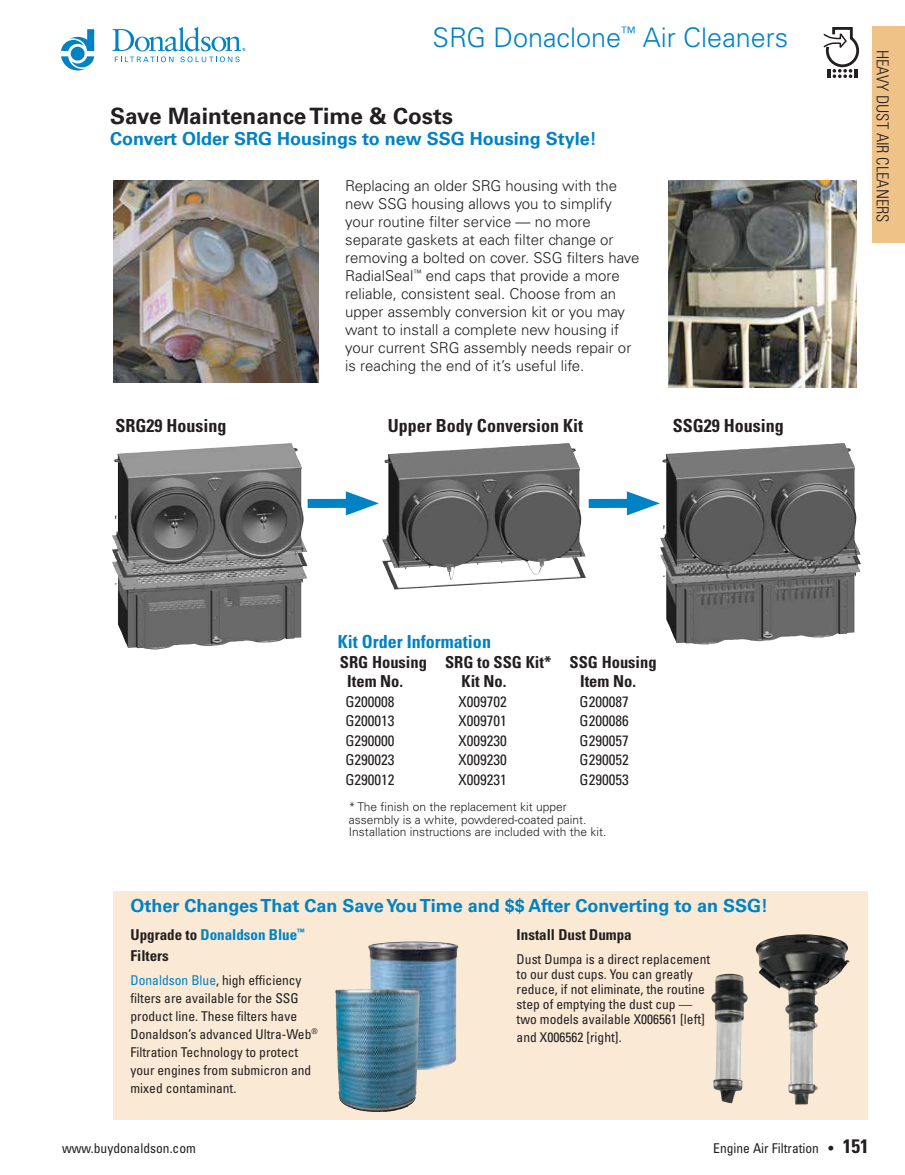
<style>
.page{position:relative;width:905px;height:1175px;background:#fff}
.page>*{position:absolute;margin:0;border:0;box-sizing:border-box;transform-origin:0 0}
.t1{font:300 27px "Univers LT Std";color:#0082c4}
.t2{font:700 22.5px "Univers LT Std";color:#231f20}
.t3{font:700 18px "Univers LT Std";color:#0082c4}
.t4{font:700 condensed 18px "Univers LT Std";color:#231f20}
.t5{font:700 condensed 18px "Univers LT Std";color:#0082c4}
.t6{font:700 condensed 16.5px/19.5px "Univers LT Std";color:#231f20}
.t7{font:300 condensed 16.5px "Univers LT Std";color:#231f20}
.t8{font:300 15px/18px "Univers LT Std";color:#231f20}
.t9{font:condensed 15px "Univers LT Std";color:#231f20}
.t10{font:700 condensed 15px/21px "Univers LT Std";color:#231f20}
.t11{font:condensed 13.5px/18px "Univers LT Std";color:#231f20}
.t12{font:300 12px/12.8px "Univers LT Std";color:#231f20}
.s1{color:#0082c4}
.s2{font-weight:700}
.s3{font-weight:700;font-size:19.5px}
</style>
<div class="page">
<svg style="left:61px;top:29px;width:33px;height:41px"></svg>
<svg style="left:112px;top:27px;width:133px;height:35px"></svg>
<div style="left:872px;top:27px;width:32px;height:216px;background:#efc288"></div>
<svg style="left:823px;top:27px;width:37px;height:51px"></svg>
<div style="left:113px;top:891px;width:755px;height:229px;background:#fae9d5"></div>
<img style="left:112px;top:443px;width:195px;height:206px">
<img style="left:382px;top:443px;width:204px;height:146px">
<img style="left:660px;top:443px;width:200px;height:201px">
<div style="left:308px;top:499px;width:52px;height:9px;background:#0082c4"></div>
<svg style="left:346px;top:491px;width:33px;height:24px"></svg>
<div style="left:588px;top:499px;width:52px;height:9px;background:#0082c4"></div>
<svg style="left:627px;top:491px;width:33px;height:24px"></svg>
<img style="left:755px;top:939px;width:94px;height:165px">
<img style="left:711px;top:973px;width:37px;height:130px">
<img style="left:368px;top:941px;width:90px;height:129px">
<img style="left:113px;top:180px;width:205px;height:203px">
<img style="left:668px;top:180px;width:188px;height:207px">
<img style="left:335px;top:989px;width:53px;height:92px">
<h1 class="t1" style="left:432px;top:21px;width:357px">SRG Donaclone<sup>™</sup> Air Cleaners</h1>
<h2 class="t2" style="left:110px;top:103px;width:344px">Save Maintenance Time &amp; Costs</h2>
<h3 class="t3" style="left:110px;top:128px;width:488px">Convert Older SRG Housings to new SSG Housing Style!</h3>
<p class="t8" style="left:345px;top:177px;width:296px">Replacing an older SRG housing with the new SSG housing allows you to simplify your routine filter service — no more separate gaskets at each filter change or removing a bolted on cover. SSG filters have RadialSeal<sup>™</sup> end caps that provide a more reliable, consistent seal. Choose from an upper assembly conversion kit or you may want to install a complete new housing if your current SRG assembly needs repair or is reaching the end of it’s useful life.</p>
<h3 class="t4" style="left:115px;top:414px;width:112px">SRG29 Housing</h3>
<h3 class="t4" style="left:388px;top:414px;width:196px">Upper Body Conversion Kit</h3>
<h3 class="t4" style="left:672px;top:414px;width:112px">SSG29 Housing</h3>
<p class="t7" style="left:892px;top:50px;width:174px;rotate:90deg">HEAVY DUST AIR CLEANERS</p>
<h3 class="t5" style="left:338px;top:630px;width:154px">Kit Order Information</h3>
<p class="t6" style="left:347px;top:652px;width:311px;text-indent:-7px">SRG Housing SRG to SSG Kit* SSG Housing<br>Item No.</p>
<p class="t6" style="left:461px;top:671px;width:46px">Kit No.</p>
<p class="t6" style="left:580px;top:671px;width:57px">Item No.</p>
<p class="t9" style="left:345px;top:691px;width:51px">G200008</p>
<p class="t9" style="left:458px;top:691px;width:50px">X009702</p>
<p class="t9" style="left:579px;top:691px;width:51px">G200087</p>
<p class="t9" style="left:345px;top:711px;width:51px">G200013</p>
<p class="t9" style="left:458px;top:711px;width:50px">X009701</p>
<p class="t9" style="left:579px;top:711px;width:51px">G200086</p>
<p class="t9" style="left:345px;top:730px;width:51px">G290000</p>
<p class="t9" style="left:458px;top:730px;width:50px">X009230</p>
<p class="t9" style="left:579px;top:730px;width:51px">G290057</p>
<p class="t9" style="left:345px;top:750px;width:51px">G290023</p>
<p class="t9" style="left:458px;top:750px;width:50px">X009230</p>
<p class="t9" style="left:579px;top:750px;width:51px">G290052</p>
<p class="t9" style="left:345px;top:769px;width:51px">G290012</p>
<p class="t9" style="left:458px;top:769px;width:50px">X009231</p>
<p class="t9" style="left:579px;top:769px;width:51px">G290053</p>
<p class="t12" style="left:349px;top:800px;width:259px">* The finish on the replacement kit upper assembly is a white, powdered-coated paint.<br>Installation instructions are included with the kit.</p>
<h3 class="t3" style="left:130px;top:895px;width:639px">Other Changes That Can Save You Time and $$ After Converting to an SSG!</h3>
<p class="t10" style="left:516px;top:923px;width:116px">Install Dust Dumpa</p>
<p class="t11" style="left:516px;top:951px;width:195px;line-height:15px">Dust Dumpa is a direct replacement to our dust cups. You can greatly reduce, if not eliminate, the routine step of emptying the dust cup — two models available X006561 [left]</p>
<p class="t11" style="left:516px;top:1027px;width:106px">and X006562 [right].</p>
<p class="t10" style="left:130px;top:923px;width:176px">Upgrade to <span class="s1">Donaldson Blue</span><sup>™<br></sup>Filters</p>
<p class="t11" style="left:130px;top:970px;width:189px"><span class="s1">Donaldson Blue</span>, high efficiency filters are available for the SSG product line. These filters have<br>Donaldson’s advanced Ultra-Web<sup>®<br></sup>Filtration Technology to protect your engines from submicron and mixed contaminant.</p>
<p class="t11" style="left:62px;top:1139px;width:135px">www.buydonaldson.com</p>
<p class="t11" style="left:713px;top:1139px;width:157px">Engine Air Filtration <span class="s2">•</span> <span class="s3">151</span></p>
</div>
